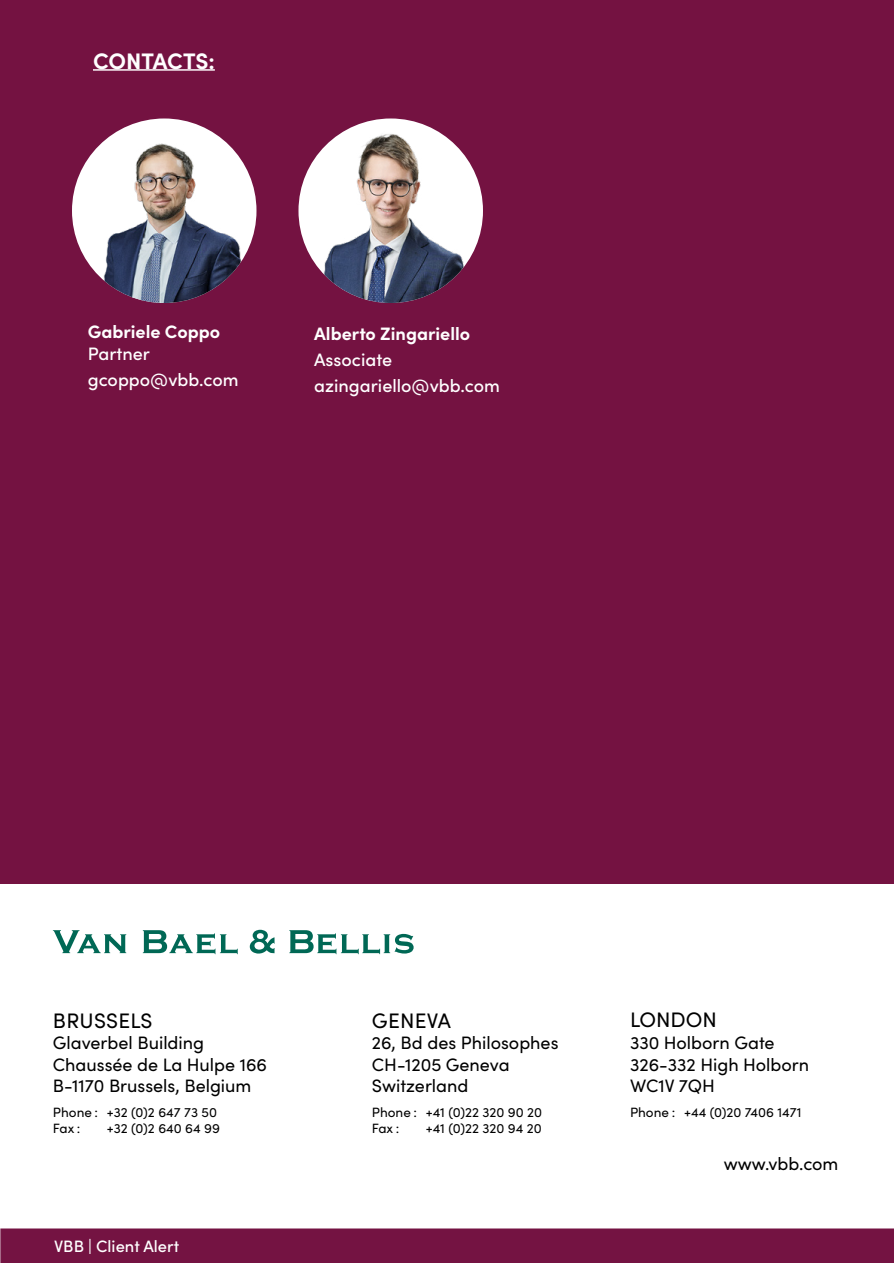
<style>
.page{position:relative;width:894px;height:1263px;background:#fff}
.page>*{position:absolute;margin:0;border:0;box-sizing:border-box;transform-origin:0 0}
.t1{font:700 22.5px "Sofia Pro";letter-spacing:-.01em;color:#fff}
.t2{font:21px "Sofia Pro";letter-spacing:.01em;color:#000}
.t3{font:18px/21.6px "Sofia Pro";color:#000}
.t4{font:500 18px/26.1px "Sofia Pro";color:#fff}
.t5{font:700 18px "Sofia Pro";color:#fff}
.t6{font:500 16.5px "Sofia Pro";color:#fff}
.t7{font:13.5px/16.2px "Sofia Pro";color:#000}
</style>
<div class="page">
<div style="left:0;top:1228px;width:894px;height:35px;background:#741342;border:2px solid #741342"></div>
<svg style="left:53px;top:930px;width:73px;height:23px"></svg>
<svg style="left:143px;top:930px;width:95px;height:24px"></svg>
<svg style="left:250px;top:930px;width:25px;height:24px"></svg>
<svg style="left:289px;top:930px;width:125px;height:24px"></svg>
<div style="left:0;top:0;width:894px;height:884px;background:#741241"></div>
<hr style="left:93px;top:69px;width:122px;height:2px;background:#fff">
<div style="left:72px;top:118px;width:184px;height:185px;background:#fff;border-radius:50%"></div>
<img style="left:72px;top:131px;width:184px;height:172px">
<img style="left:298px;top:122px;width:185px;height:181px">
<p class="t1" style="left:93px;top:43px;width:123px">CONTACTS:</p>
<p class="t5" style="left:88px;top:318px;width:134px">Gabriele Coppo</p>
<p class="t4" style="left:88px;top:340px;width:152px">Partner gcoppo@vbb.com</p>
<p class="t5" style="left:314px;top:320px;width:158px">Alberto Zingariello</p>
<p class="t4" style="left:314px;top:346px;width:187px">Associate azingariello@vbb.com</p>
<p class="t2" style="left:53px;top:1005px;width:101px">BRUSSELS</p>
<p class="t3" style="left:53px;top:1031px;width:216px">Glaverbel Building<br>Chaussée de La Hulpe 166<br>B-1170 Brussels, Belgium</p>
<p class="t7" style="left:53px;top:1104px;width:166px">Phone : +32 (0)2 647 73 50<br>Fax :</p>
<p class="t7" style="left:107px;top:1120px;width:115px">+32 (0)2 640 64 99</p>
<p class="t6" style="left:54px;top:1234px;width:127px">VBB | Client Alert</p>
<p class="t2" style="left:372px;top:1005px;width:81px">GENEVA</p>
<p class="t3" style="left:372px;top:1031px;width:188px">26, Bd des Philosophes<br>CH-1205 Geneva<br>Switzerland</p>
<p class="t7" style="left:372px;top:1104px;width:172px">Phone : +41 (0)22 320 90 20<br>Fax :</p>
<p class="t7" style="left:426px;top:1120px;width:117px">+41 (0)22 320 94 20</p>
<p class="t2" style="left:630px;top:1005px;width:89px">LONDON</p>
<p class="t3" style="left:630px;top:1031px;width:181px">330 Holborn Gate<br>326-332 High Holborn<br>WC1V 7QH</p>
<p class="t7" style="left:630px;top:1103px;width:173px">Phone : +44 (0)20 7406 1471</p>
<p class="t3" style="left:724px;top:1152px;width:116px">www.vbb.com</p>
</div>
